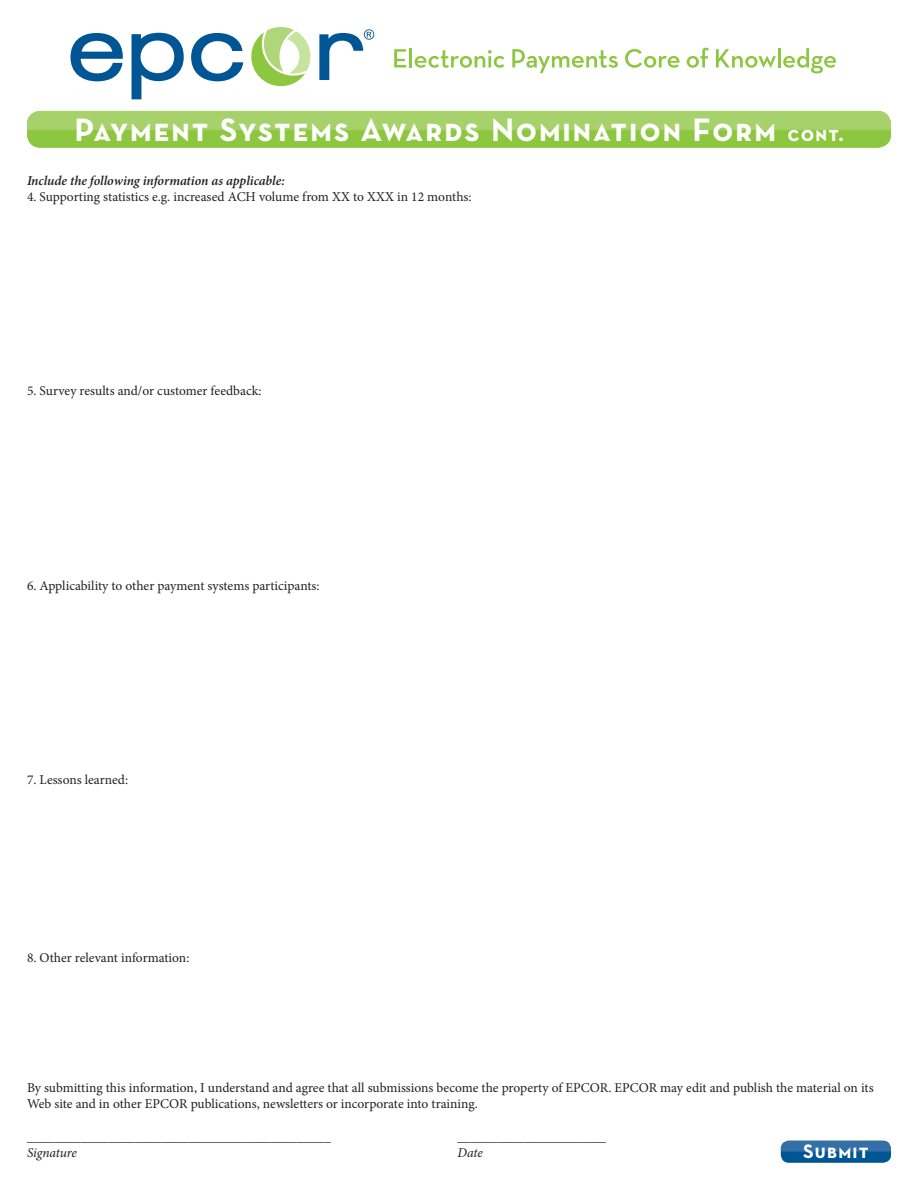
<style>
.page{position:relative;width:918px;height:1188px;background:#fff}
.page>*{position:absolute;margin:0;border:0;box-sizing:border-box;transform-origin:0 0}
.t1{font:700 33px "Neutraface Text";letter-spacing:.06em;color:#fff}
.t2{font:700 19.8px "Neutraface Text";letter-spacing:.06em;color:#fff}
.t3{font:13.5px/16.2px "Minion Pro";letter-spacing:-.005em;color:#231f20}
.t4{font:italic 600 13.5px "Minion Pro";letter-spacing:-.005em;color:#231f20}
.t5{font:italic 13.5px "Minion Pro";letter-spacing:-.01em;color:#231f20}
.s1{font-size:21px}
</style>
<div class="page">
<img style="left:781px;top:1141px;width:110px;height:22px">
<img style="left:27px;top:111px;width:864px;height:37px">
<svg style="left:394px;top:49px;width:12px;height:18px"></svg>
<hr style="left:409px;top:48px;width:3px;height:19px;background:#8dc63f">
<svg style="left:415px;top:50px;width:89px;height:18px"></svg>
<svg style="left:512px;top:49px;width:106px;height:24px"></svg>
<svg style="left:625px;top:49px;width:55px;height:19px"></svg>
<svg style="left:687px;top:48px;width:22px;height:20px"></svg>
<svg style="left:716px;top:49px;width:60px;height:19px"></svg>
<hr style="left:778px;top:48px;width:3px;height:19px;background:#8dc63f">
<svg style="left:783px;top:48px;width:53px;height:25px"></svg>
<svg style="left:70px;top:33px;width:53px;height:48px"></svg>
<svg style="left:191px;top:33px;width:52px;height:48px"></svg>
<svg style="left:132px;top:33px;width:52px;height:66px"></svg>
<svg style="left:251px;top:27px;width:59px;height:59px"></svg>
<svg style="left:319px;top:29px;width:55px;height:51px"></svg>
<h1 class="t1" style="left:74px;top:109px;width:771px">Payment Systems Awards Nomination Form <span class="s1">cont.</span></h1>
<p class="t4" style="left:27px;top:171px;width:259px">Include the following information as applicable:</p>
<p class="t3" style="left:27px;top:189px;width:446px">4. Supporting statistics e.g. increased ACH volume from XX to XXX in 12 months:</p>
<p class="t3" style="left:27px;top:383px;width:236px">5. Survey results and/or customer feedback:</p>
<p class="t3" style="left:27px;top:577px;width:294px">6. Applicability to other payment systems participants:</p>
<p class="t3" style="left:27px;top:772px;width:103px">7. Lessons learned:</p>
<p class="t3" style="left:27px;top:950px;width:164px">8. Other relevant information:</p>
<p class="t3" style="left:27px;top:1080px;width:848px">By submitting this information, I understand and agree that all submissions become the property of EPCOR. EPCOR may edit and publish the material on its<br>Web site and in other EPCOR publications, newsletters or incorporate into training.</p>
<p class="t3" style="left:27px;top:1128px;width:305px">_____________________________________________</p>
<p class="t3" style="left:458px;top:1128px;width:150px">______________________</p>
<p class="t5" style="left:27px;top:1143px;width:51px">Signature</p>
<p class="t5" style="left:458px;top:1143px;width:27px">Date</p>
<h2 class="t2" style="left:803px;top:1139px;width:67px">Submit</h2>
</div>
